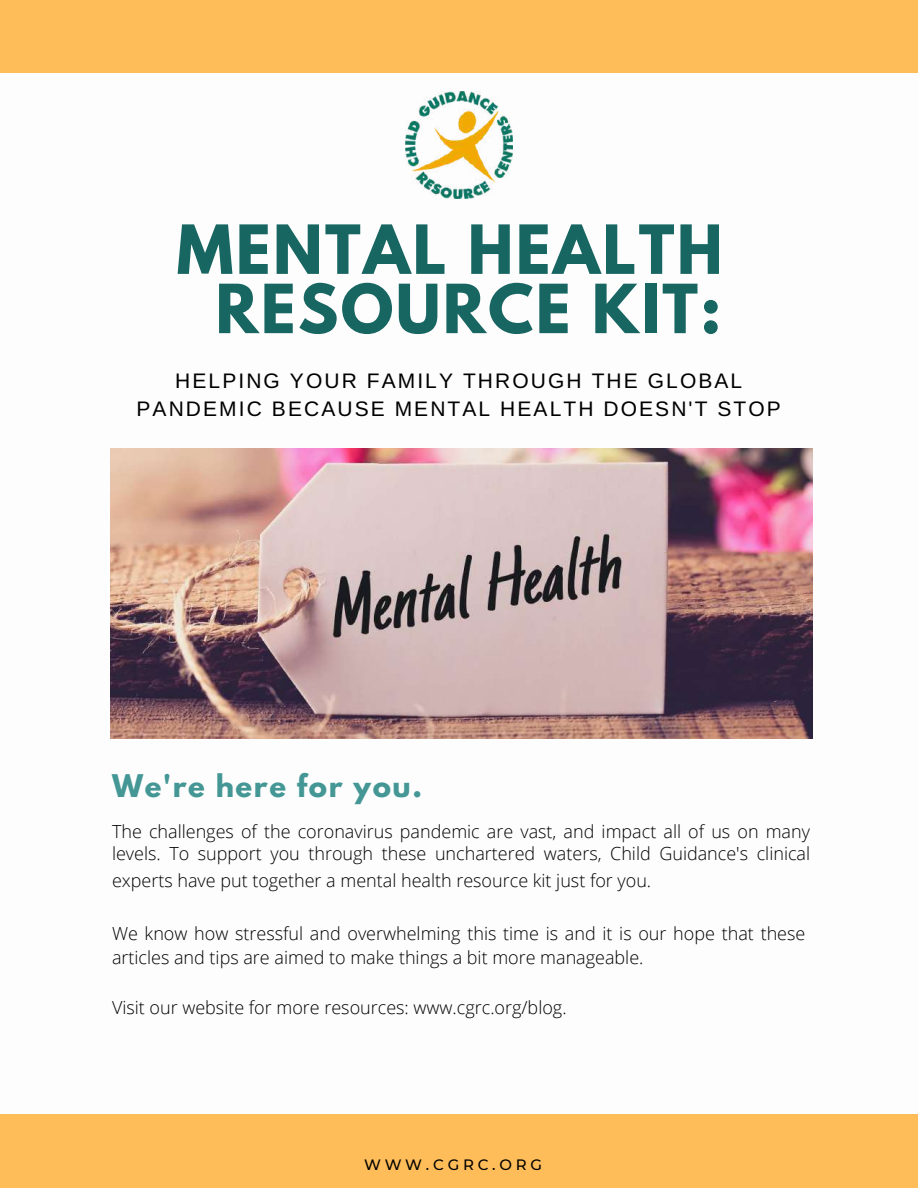
<style>
.page{position:relative;width:918px;height:1188px;background:#fff}
.page>*{position:absolute;margin:0;border:0;box-sizing:border-box;transform-origin:0 0}
.t1{font:700 60px/59.2px "League Spartan";letter-spacing:.04em;color:#186662;text-align:right}
.t2{font:700 27.6px "League Spartan";letter-spacing:.06em;color:#449795}
.t3{font:21px/27.5px "Arimo";letter-spacing:.1em;color:#000;text-align:center}
.t4{font:300 18px/22.2px "Open Sans";color:#000}
.t5{font:500 15px "Montserrat";letter-spacing:.25em;color:#000}
</style>
<div class="page">
<div style="left:0;top:0;width:918px;height:73px;background:#ffbd59"></div>
<img style="left:110px;top:449px;width:702px;height:290px">
<div style="left:0;top:1115px;width:918px;height:73px;background:#ffbd59"></div>
<img style="left:406px;top:92px;width:106px;height:107px">
<h1 class="t1" style="left:177px;top:228px;width:547px">MENTAL HEALTH<br>RESOURCE KIT:</h1>
<p class="t3" style="left:137px;top:367px;width:646px">HELPING YOUR FAMILY THROUGH THE GLOBAL<br>PANDEMIC BECAUSE MENTAL HEALTH DOESN'T STOP</p>
<h2 class="t2" style="left:112px;top:773px;width:312px">We're here for you.</h2>
<p class="t4" style="left:112px;top:820px;width:700px">The challenges of the coronavirus pandemic are vast, and impact all of us on many levels. To support you through these unchartered waters, Child Guidance's clinical</p>
<p class="t4" style="left:112px;top:869px;width:541px">experts have put together a mental health resource kit just for you.</p>
<p class="t4" style="left:112px;top:920px;width:695px;line-height:24.8px">We know how stressful and overwhelming this time is and it is our hope that these articles and tips are aimed to make things a bit more manageable.</p>
<p class="t4" style="left:112px;top:996px;width:456px">Visit our website for more resources: www.cgrc.org/blog.</p>
<p class="t5" style="left:364px;top:1155px;width:179px">WWW.CGRC.ORG</p>
</div>
